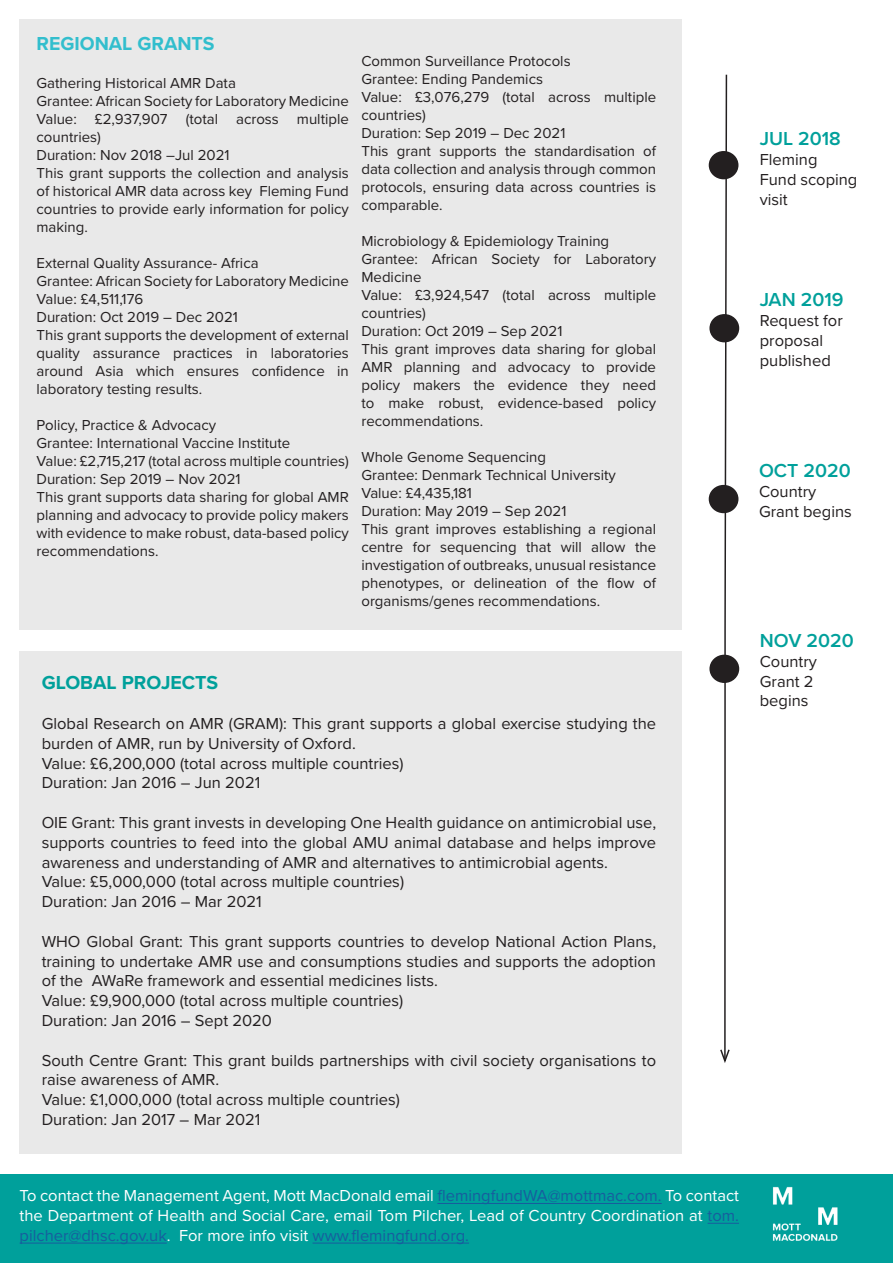
<style>
.page{position:relative;width:893px;height:1263px;background:#fff}
.page>*{position:absolute;margin:0;border:0;box-sizing:border-box;transform-origin:0 0}
.t1{font:600 19.5px "Proxima Nova";color:#00a09b}
.t2{font:700 19.5px "Proxima Nova";color:#32becd}
.t3{font:700 19.5px "Proxima Nova";color:#00a09b}
.t4{font:16.5px/19.8px "Proxima Nova";color:#231f20}
.t5{font:16.5px/19.8px "Proxima Nova";color:#fff;text-align:justify}
.t6{font:15px/18px "Proxima Nova";color:#231f20}
.s1{color:#175d9e}
</style>
<div class="page">
<div style="left:20px;top:19px;width:662px;height:610px;background:#e9e9e9"></div>
<div style="left:20px;top:651px;width:662px;height:503px;background:#e9e9e9"></div>
<svg style="left:719px;top:74px;width:12px;height:989px"></svg>
<div style="left:0;top:1174px;width:893px;height:89px;background:#00a09b"></div>
<hr style="left:437px;top:1203px;width:225px;height:1px;background:#175d9e">
<hr style="left:708px;top:1223px;width:31px;height:1px;background:#175d9e">
<hr style="left:20px;top:1242px;width:147px;height:1px;background:#175d9e">
<hr style="left:313px;top:1242px;width:156px;height:1px;background:#175d9e">
<img style="left:772px;top:1186px;width:65px;height:55px">
<div style="left:710px;top:315px;width:28px;height:27px;background:#231f20;border-radius:50%"></div>
<div style="left:709px;top:314px;width:30px;height:28px;border:2px solid #231f20;border-radius:50%"></div>
<div style="left:709px;top:152px;width:29px;height:27px;background:#231f20;border-radius:50%"></div>
<div style="left:709px;top:151px;width:29px;height:28px;border:2px solid #231f20;border-radius:50%"></div>
<div style="left:709px;top:486px;width:29px;height:26px;background:#231f20;border-radius:50%"></div>
<div style="left:709px;top:485px;width:29px;height:28px;border:2px solid #231f20;border-radius:50%"></div>
<div style="left:710px;top:655px;width:28px;height:27px;background:#231f20;border-radius:50%"></div>
<div style="left:709px;top:655px;width:30px;height:28px;border:2px solid #231f20;border-radius:50%"></div>
<h1 class="t2" style="left:37px;top:29px;width:179px">REGIONAL GRANTS</h1>
<p class="t6" style="left:37px;top:74px;width:314px">Gathering Historical AMR Data<br>Grantee: African Society for Laboratory Medicine Value: £2,937,907 (total across multiple countries)<br>Duration: Nov 2018 –Jul 2021<br>This grant supports the collection and analysis of historical AMR data across key Fleming Fund countries to provide early information for policy making.</p>
<p class="t6" style="left:37px;top:254px;width:314px">External Quality Assurance- Africa<br>Grantee: African Society for Laboratory Medicine Value: £4,511,176<br>Duration: Oct 2019 – Dec 2021<br>This grant supports the development of external quality assurance practices in laboratories around Asia which ensures confidence in laboratory testing results.</p>
<p class="t6" style="left:37px;top:416px;width:314px">Policy, Practice &amp; Advocacy<br>Grantee: International Vaccine Institute<br>Value: £2,715,217 (total across multiple countries)<br>Duration: Sep 2019 – Nov 2021<br>This grant supports data sharing for global AMR planning and advocacy to provide policy makers with evidence to make robust, data-based policy recommendations.</p>
<p class="t6" style="left:361px;top:51px;width:296px">Common Surveillance Protocols<br>Grantee: Ending Pandemics<br>Value: £3,076,279 (total across multiple countries)<br>Duration: Sep 2019 – Dec 2021<br>This grant supports the standardisation of data collection and analysis through common protocols, ensuring data across countries is comparable.</p>
<p class="t6" style="left:361px;top:231px;width:296px">Microbiology &amp; Epidemiology Training<br>Grantee: African Society for Laboratory<br>Medicine<br>Value: £3,924,547 (total across multiple countries)<br>Duration: Oct 2019 – Sep 2021<br>This grant improves data sharing for global<br>AMR planning and advocacy to provide policy makers the evidence they need to make robust, evidence-based policy recommendations.</p>
<p class="t6" style="left:361px;top:447px;width:296px">Whole Genome Sequencing<br>Grantee: Denmark Technical University Value: £4,435,181<br>Duration: May 2019 – Sep 2021<br>This grant improves establishing a regional centre for sequencing that will allow the investigation of outbreaks, unusual resistance phenotypes, or delineation of the flow of organisms/genes recommendations.</p>
<h1 class="t3" style="left:42px;top:668px;width:178px">GLOBAL PROJECTS</h1>
<p class="t4" style="left:42px;top:713px;width:616px">Global Research on AMR (GRAM): This grant supports a global exercise studying the burden of AMR, run by University of Oxford.<br>Value: £6,200,000 (total across multiple countries)<br>Duration: Jan 2016 – Jun 2021</p>
<p class="t4" style="left:42px;top:812px;width:616px">OIE Grant: This grant invests in developing One Health guidance on antimicrobial use, supports countries to feed into the global AMU animal database and helps improve awareness and understanding of AMR and alternatives to antimicrobial agents.<br>Value: £5,000,000 (total across multiple countries)<br>Duration: Jan 2016 – Mar 2021</p>
<p class="t4" style="left:42px;top:931px;width:616px">WHO Global Grant: This grant supports countries to develop National Action Plans, training to undertake AMR use and consumptions studies and supports the adoption of the AWaRe framework and essential medicines lists.<br>Value: £9,900,000 (total across multiple countries)<br>Duration: Jan 2016 – Sept 2020</p>
<p class="t4" style="left:42px;top:1049px;width:616px">South Centre Grant: This grant builds partnerships with civil society organisations to raise awareness of AMR.<br>Value: £1,000,000 (total across multiple countries)<br>Duration: Jan 2017 – Mar 2021</p>
<h1 class="t1" style="left:760px;top:124px;width:83px">JUL 2018</h1>
<p class="t4" style="left:760px;top:149px;width:99px">Fleming<br>Fund scoping visit</p>
<h1 class="t1" style="left:760px;top:285px;width:85px">JAN 2019</h1>
<p class="t4" style="left:760px;top:310px;width:85px">Request for proposal published</p>
<h1 class="t1" style="left:759px;top:456px;width:93px">OCT 2020</h1>
<p class="t4" style="left:759px;top:481px;width:94px">Country<br>Grant begins</p>
<h1 class="t1" style="left:760px;top:626px;width:95px">NOV 2020</h1>
<p class="t4" style="left:760px;top:651px;width:59px">Country<br>Grant 2 begins</p>
<p class="t5" style="left:20px;top:1185px;width:721px">To contact the Management Agent, Mott MacDonald email <span class="s1">flemingfundWA@mottmac.com.</span> To contact the Department of Health and Social Care, email Tom Pilcher, Lead of Country Coordination at <span class="s1">tom. pilcher@dhsc.gov.uk</span>. For more info visit <span class="s1">www.flemingfund.org.</span></p>
</div>
